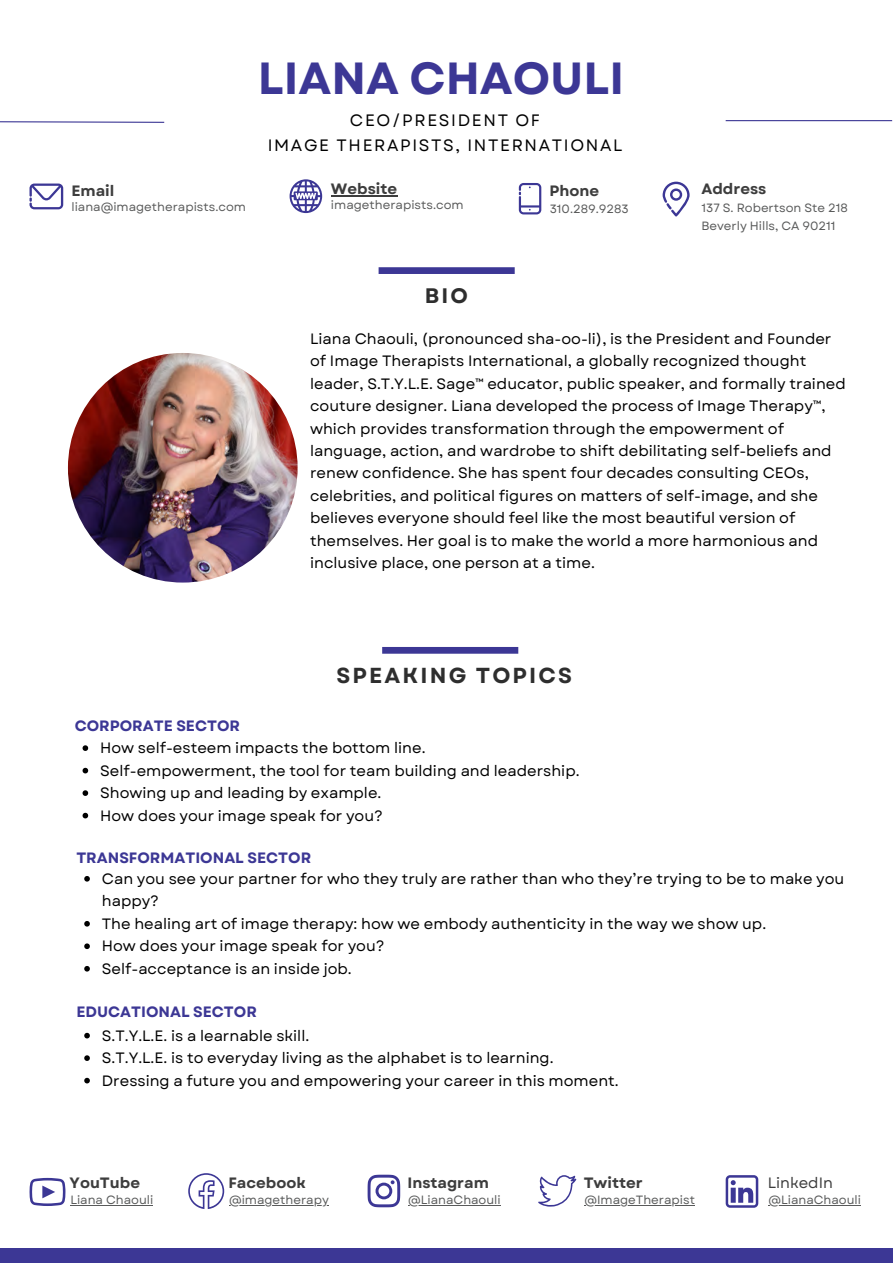
<style>
.page{position:relative;width:893px;height:1264px;background:#fff}
.page>*{position:absolute;margin:0;border:0;box-sizing:border-box;transform-origin:0 0}
.t1{font:700 45px "Garet";color:#3c3795}
.t2{font:700 21.75px "Garet";letter-spacing:.1em;color:#2e2e2e}
.t3{font:700 21px "Garet";color:#2e2e2e}
.t4{font:16.5px/24.8px "Garet";letter-spacing:.1em;color:#000;text-align:center}
.t5{font:15px/22.5px "Garet";color:#000}
.t6{font:700 15px "Garet";color:#3d3d3d}
.t7{font:700 15px "Garet";color:#3c3795}
.t8{font:15px "Garet";color:#3d3d3d}
.t9{font:12px/18px "Garet";color:#595a5a}
</style>
<div class="page">
<svg style="left:0;top:121px;width:165px;height:2px"></svg>
<div style="left:378px;top:267px;width:136px;height:7px;background:#3c3795"></div>
<hr style="left:725px;top:120px;width:167px;height:1px;background:#3c3795">
<svg style="left:662px;top:182px;width:27px;height:34px"></svg>
<svg style="left:29px;top:183px;width:34px;height:26px"></svg>
<svg style="left:519px;top:183px;width:22px;height:31px"></svg>
<img style="left:68px;top:353px;width:229px;height:229px;border-radius:50%">
<div style="left:0;top:1247px;width:892px;height:15px;background:#3c3795"></div>
<div style="left:382px;top:647px;width:136px;height:6px;background:#3c3795"></div>
<svg style="left:188px;top:1173px;width:36px;height:36px"></svg>
<hr style="left:229px;top:1205px;width:100px;height:1px;background:#595a5a">
<svg style="left:367px;top:1174px;width:33px;height:33px"></svg>
<hr style="left:408px;top:1205px;width:92px;height:1px;background:#595a5a">
<hr style="left:70px;top:1205px;width:83px;height:1px;background:#595a5a">
<svg style="left:30px;top:1177px;width:35px;height:28px"></svg>
<svg style="left:538px;top:1175px;width:38px;height:31px"></svg>
<hr style="left:584px;top:1205px;width:111px;height:1px;background:#595a5a">
<svg style="left:725px;top:1175px;width:33px;height:32px"></svg>
<hr style="left:768px;top:1205px;width:93px;height:1px;background:#595a5a">
<svg style="left:289px;top:179px;width:33px;height:34px"></svg>
<svg style="left:82px;top:745px;width:6px;height:6px"></svg>
<svg style="left:82px;top:767px;width:6px;height:6px"></svg>
<svg style="left:82px;top:790px;width:6px;height:6px"></svg>
<svg style="left:82px;top:812px;width:6px;height:6px"></svg>
<svg style="left:84px;top:876px;width:6px;height:5px"></svg>
<svg style="left:84px;top:921px;width:6px;height:5px"></svg>
<svg style="left:84px;top:943px;width:6px;height:6px"></svg>
<svg style="left:84px;top:966px;width:6px;height:5px"></svg>
<svg style="left:84px;top:1032px;width:6px;height:6px"></svg>
<svg style="left:84px;top:1055px;width:6px;height:5px"></svg>
<svg style="left:84px;top:1077px;width:6px;height:6px"></svg>
<hr style="left:331px;top:195px;width:66px;height:1px;background:#3d3d3d">
<h1 class="t1" style="left:258px;top:46px;width:368px">LIANA CHAOULI</h1>
<p class="t4" style="left:268px;top:108px;width:356px">CEO/PRESIDENT OF<br>IMAGE THERAPISTS, INTERNATIONAL</p>
<p class="t6" style="left:331px;top:178px;width:68px">Website</p>
<p class="t6" style="left:71px;top:180px;width:44px">Email</p>
<p class="t6" style="left:701px;top:178px;width:66px">Address</p>
<p class="t6" style="left:549px;top:180px;width:51px">Phone</p>
<p class="t9" style="left:71px;top:198px;width:176px">liana@imagetherapists.com</p>
<p class="t7" style="left:75px;top:715px;width:167px">CORPORATE SECTOR</p>
<p class="t9" style="left:331px;top:196px;width:134px">imagetherapists.com</p>
<h3 class="t3" style="left:425px;top:280px;width:44px">BIO</h3>
<p class="t9" style="left:549px;top:200px;width:81px">310.289.9283</p>
<p class="t9" style="left:701px;top:199px;width:148px">137 S. Robertson Ste 218<br>Beverly Hills, CA 90211</p>
<p class="t5" style="left:310px;top:327px;width:537px">Liana Chaouli, (pronounced sha-oo-li), is the President and Founder of Image Therapists International, a globally recognized thought leader, S.T.Y.L.E. Sage™ educator, public speaker, and formally trained couture designer. Liana developed the process of Image Therapy™, which provides transformation through the empowerment of language, action, and wardrobe to shift debilitating self-beliefs and renew confidence. She has spent four decades consulting CEOs, celebrities, and political figures on matters of self-image, and she believes everyone should feel like the most beautiful version of themselves. Her goal is to make the world a more harmonious and inclusive place, one person at a time.</p>
<h2 class="t2" style="left:336px;top:659px;width:237px">SPEAKING TOPICS</h2>
<p class="t5" style="left:100px;top:736px;width:481px">How self-esteem impacts the bottom line.<br>Self-empowerment, the tool for team building and leadership.<br>Showing up and leading by example.<br>How does your image speak for you?</p>
<p class="t7" style="left:76px;top:846px;width:236px">TRANSFORMATIONAL SECTOR</p>
<p class="t5" style="left:102px;top:867px;width:744px">Can you see your partner for who they truly are rather than who they’re trying to be to make you happy?<br>The healing art of image therapy: how we embody authenticity in the way we show up.<br>How does your image speak for you?<br>Self-acceptance is an inside job.</p>
<p class="t7" style="left:76px;top:1001px;width:182px">EDUCATIONAL SECTOR</p>
<p class="t5" style="left:102px;top:1024px;width:518px">S.T.Y.L.E. is a learnable skill.<br>S.T.Y.L.E. is to everyday living as the alphabet is to learning.<br>Dressing a future you and empowering your career in this moment.</p>
<p class="t6" style="left:70px;top:1171px;width:72px">YouTube</p>
<p class="t6" style="left:228px;top:1171px;width:79px">Facebook</p>
<p class="t6" style="left:407px;top:1171px;width:83px">Instagram</p>
<p class="t6" style="left:583px;top:1171px;width:60px">Twitter</p>
<p class="t8" style="left:767px;top:1171px;width:67px">LinkedIn</p>
<p class="t9" style="left:70px;top:1190px;width:84px">Liana Chaouli</p>
<p class="t9" style="left:229px;top:1190px;width:101px">@imagetherapy</p>
<p class="t9" style="left:408px;top:1190px;width:94px">@LianaChaouli</p>
<p class="t9" style="left:584px;top:1190px;width:112px">@ImageTherapist</p>
<p class="t9" style="left:768px;top:1190px;width:94px">@LianaChaouli</p>
</div>
